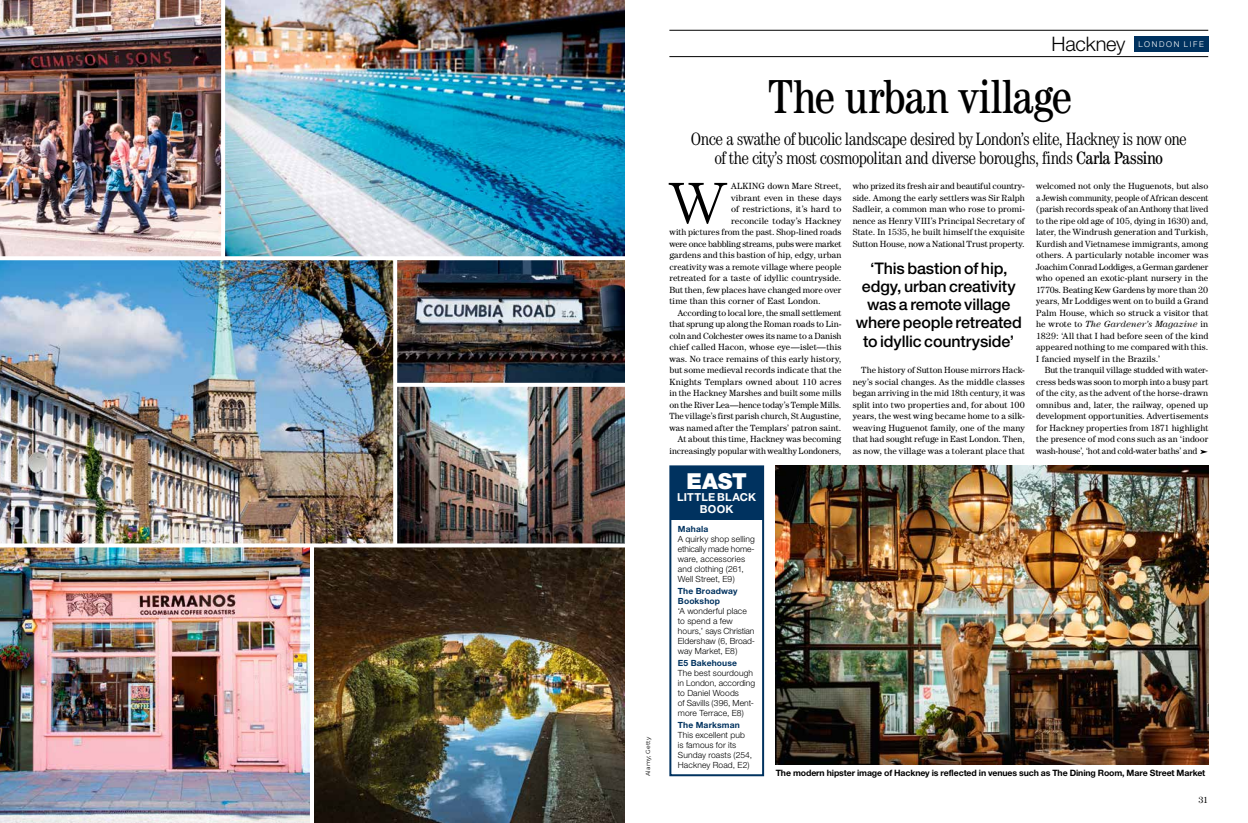
<style>
.page{position:relative;width:1248px;height:823px;background:#fff}
.page>*{position:absolute;margin:0;border:0;box-sizing:border-box;transform-origin:0 0}
.t1{font:300 59.4px "Century IT Cby BT";color:#000}
.t2{font:condensed 48px "Century IT Cby BT";letter-spacing:-.01em;color:#000}
.t3{font:900 22px "Helvetica Neue LT Std";color:#fff}
.t4{font:300 20px "Helvetica Neue";letter-spacing:-.01em;color:#000}
.t5{font:300 condensed 18px/19px "Century IT Cby BT";letter-spacing:-.025em;color:#000;text-align:center}
.t6{font:500 16px/18px "Helvetica Neue";letter-spacing:-.01em;color:#000;text-align:center}
.t7{font:700 11px/12px "Helvetica Neue";letter-spacing:.015em;color:#fff;text-align:center}
.t8{font:9px/11.5px "Century IT Cby BT";letter-spacing:.005em;color:#000;text-align:justify}
.t9{font:9px "Century IT Cby BT";letter-spacing:-.025em;color:#000}
.t10{font:9px "Century IT Cby BT";letter-spacing:-.015em;color:#000}
.t11{font:700 8.8px "Helvetica Neue";letter-spacing:-.01em;color:#000}
.t12{font:300 8.5px/9.8px "Helvetica Neue";letter-spacing:.01em;color:#000}
.t13{font:700 8.5px/9.8px "Helvetica Neue";letter-spacing:.02em;color:#00325f}
.t14{font:300 8px "Helvetica Neue";letter-spacing:.21em;color:#fff}
.t15{font:6px "Montserrat";letter-spacing:.02em;color:#000}
.s1{font-weight:400}
.s2{font-style:italic}
</style>
<div class="page">
<img style="left:0;top:547px;width:624px;height:275px">
<img style="left:0;top:0;width:624px;height:256px">
<img style="left:0;top:260px;width:393px;height:283px">
<img style="left:397px;top:386px;width:227px;height:157px">
<img style="left:397px;top:260px;width:227px;height:122px">
<svg style="left:5px;top:543px;width:620px;height:1px"></svg>
<hr style="left:310px;top:545px;width:4px;height:277px;background:#fff">
<svg style="left:393px;top:260px;width:4px;height:284px"></svg>
<svg style="left:221px;top:0;width:4px;height:256px"></svg>
<svg style="left:395px;top:382px;width:230px;height:4px"></svg>
<hr style="left:669px;top:56px;width:539px;height:1px;background:#000">
<hr style="left:669px;top:30px;width:539px;height:1px;background:#000">
<div style="left:1133px;top:36px;width:75px;height:15px;background:#00325f"></div>
<div style="left:669px;top:465px;width:95px;height:310px;border:2px solid #00325f"></div>
<div style="left:670px;top:466px;width:93px;height:54px;background:#00325f"></div>
<svg style="left:1200px;top:449px;width:7px;height:5px"></svg>
<img style="left:775px;top:465px;width:433px;height:299px">
<p class="t15" style="left:644px;top:775px;width:41px;rotate:-90deg">Alamy; Getty</p>
<h3 class="t4" style="left:1051px;top:32px;width:76px">Hackney</h3>
<p class="t14" style="left:1138px;top:39px;width:67px">LONDON LIFE</p>
<h2 class="t2" style="left:768px;top:67px;width:305px">The urban village</h2>
<h3 class="t5" style="left:691px;top:129px;width:497px">Once a swathe of bucolic landscape desired by London’s elite, Hackney is now one of the city’s most cosmopolitan and diverse boroughs, finds <span class="s1">Carla Passino</span></h3>
<h1 class="t1" style="left:669px;top:167px;width:58px">W</h1>
<p class="t8" style="left:731px;top:180px;width:112px">ALKING down Mare Street,</p>
<p class="t8" style="left:852px;top:180px;width:173px">who prized its fresh air and beautiful country&shy;side. Among the early settlers was Sir Ralph Sadleir, a common man who rose to promi&shy;nence as Henry VIII’s Principal Secretary of State. In 1535, he built himself the exquisite Sutton House, now a National Trust property.</p>
<p class="t8" style="left:1036px;top:180px;width:174px">welcomed not only the Huguenots, but also a Jewish community, people of African descent (parish records speak of an Anthony that lived to the ripe old age of 105, dying in 1630) and, later, the Windrush generation and Turkish, Kurdish and Vietnamese immigrants, among others. A particularly notable incomer was Joachim Conrad Loddiges, a German gardener who opened an exotic-plant nursery in the 1770s. Beating Kew Gardens by more than 20 years, Mr Loddiges went on to build a Grand Palm House, which so struck a visitor that he wrote to <span class="s2">The Gardener’s Magazine</span> in 1829: ‘All that I had before seen of the kind appeared nothing to me compared with this.<br>I fancied myself in the Brazils.’</p>
<p class="t8" style="left:1036px;top:364px;width:173px;text-indent:9px">But the tranquil village studded with water&shy;cress beds was soon to morph into a busy part of the city, as the advent of the horse-drawn omnibus and, later, the railway, opened up development opportunities. Advertisements for Hackney properties from 1871 highlight the presence of mod cons such as an ‘indoor wash-house’, ‘hot and cold-water baths’ and</p>
<p class="t8" style="left:731px;top:191px;width:112px">vibrant even in these days</p>
<p class="t8" style="left:731px;top:203px;width:112px">of restrictions, it’s hard to</p>
<p class="t8" style="left:731px;top:214px;width:112px">reconcile today’s Hackney</p>
<p class="t8" style="left:669px;top:226px;width:173px">with pictures from the past. Shop-lined roads</p>
<p class="t9" style="left:669px;top:238px;width:173px">were once babbling streams, pubs were market</p>
<p class="t8" style="left:669px;top:249px;width:173px">gardens and this bastion of hip, edgy, urban</p>
<p class="t8" style="left:669px;top:260px;width:173px">creativity was a remote village where people</p>
<p class="t8" style="left:669px;top:272px;width:173px">retreated for a taste of idyllic countryside.</p>
<p class="t8" style="left:669px;top:283px;width:173px">But then, few places have changed more over</p>
<p class="t8" style="left:669px;top:295px;width:153px">time than this corner of East London.</p>
<p class="t8" style="left:677px;top:306px;width:165px">According to local lore, the small settlement</p>
<p class="t8" style="left:669px;top:318px;width:173px">that sprung up along the Roman roads to Lin-</p>
<p class="t8" style="left:669px;top:329px;width:174px">coln and Colchester owes its name to a Danish</p>
<p class="t8" style="left:669px;top:341px;width:173px">chief called Hacon, whose eye—islet—this</p>
<p class="t8" style="left:669px;top:352px;width:173px">was. No trace remains of this early history,</p>
<p class="t8" style="left:669px;top:364px;width:173px">but some medieval records indicate that the</p>
<p class="t8" style="left:669px;top:375px;width:173px">Knights Templars owned about 110 acres</p>
<p class="t8" style="left:669px;top:387px;width:173px">in the Hackney Marshes and built some mills</p>
<p class="t10" style="left:669px;top:399px;width:173px">on the River Lea—hence today’s Temple Mills.</p>
<p class="t8" style="left:669px;top:410px;width:173px">The village’s first parish church, St Augustine,</p>
<p class="t8" style="left:669px;top:421px;width:173px">was named after the Templars’ patron saint.</p>
<p class="t8" style="left:677px;top:433px;width:165px">At about this time, Hackney was becoming</p>
<p class="t8" style="left:669px;top:444px;width:173px">increasingly popular with wealthy Londoners,</p>
<h3 class="t6" style="left:855px;top:259px;width:168px">‘This bastion of hip, edgy, urban creativity was a remote village where people retreated to idyllic countryside’</h3>
<p class="t8" style="left:852px;top:364px;width:173px;text-indent:9px">The history of Sutton House mirrors Hack&shy;ney’s social changes. As the middle classes began arriving in the mid 18th century, it was split into two properties and, for about 100 years, the west wing became home to a silk&shy;weaving Huguenot family, one of the many that had sought refuge in East London. Then, as now, the village was a tolerant place that</p>
<h3 class="t3" style="left:686px;top:467px;width:62px">EAST</h3>
<p class="t7" style="left:677px;top:491px;width:80px">LITTLE BLACK<br>BOOK</p>
<p class="t13" style="left:677px;top:524px;width:32px">Mahala</p>
<p class="t12" style="left:677px;top:534px;width:78px">A quirky shop selling ethically made home&shy;ware, accessories and clothing (261,<br>Well Street, E9)</p>
<p class="t13" style="left:677px;top:586px;width:61px">The Broadway<br>Bookshop</p>
<p class="t12" style="left:677px;top:605px;width:79px">‘A wonderful place to spend a few hours,’ says Christian<br>Eldershaw (6, Broad&shy;way Market, E8)</p>
<p class="t13" style="left:677px;top:657px;width:61px">E5 Bakehouse</p>
<p class="t12" style="left:677px;top:667px;width:79px">The best sourdough in London, according to Daniel Woods<br>of Savills (396, Ment&shy;more Terrace, E8)</p>
<p class="t13" style="left:677px;top:719px;width:63px">The Marksman</p>
<p class="t12" style="left:677px;top:729px;width:76px">This excellent pub is famous for its<br>Sunday roasts (254,<br>Hackney Road, E2)</p>
<p class="t11" style="left:775px;top:767px;width:431px">The modern hipster image of Hackney is reflected in venues such as The Dining Room, Mare Street Market</p>
<p class="t8" style="left:1198px;top:793px;width:11px">31</p>
</div>
